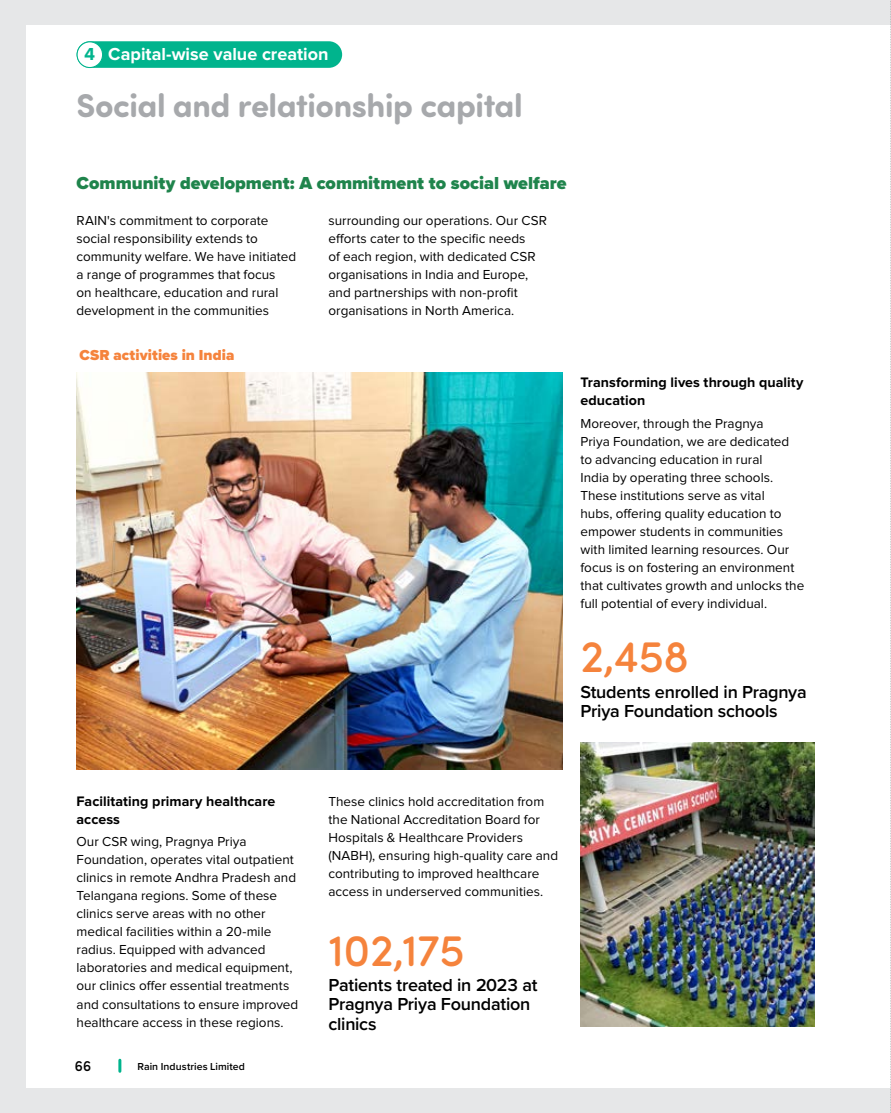
<style>
.page{position:relative;width:891px;height:1113px;background:#fff}
.page>*{position:absolute;margin:0;border:0;box-sizing:border-box;transform-origin:0 0}
.t1{font:500 45px "Sofia Pro Soft";color:#f5833c}
.t2{font:700 33px "Sofia Pro Soft";letter-spacing:-.015em;color:#a7a9ac}
.t3{font:600 18px/19.5px "Proxima Nova";letter-spacing:-.015em;color:#000}
.t4{font:900 18px "Proxima Nova";color:#1f844c}
.t5{font:700 18px "Proxima Nova";color:#fff}
.t6{font:900 15px "Proxima Nova";letter-spacing:.005em;color:#f5833c}
.t7{font:500 15px "Sofia Pro Soft";color:#000}
.t8{font:700 14.25px/18px "Proxima Nova";letter-spacing:.005em;color:#000}
.t9{font:13.5px/18px "Proxima Nova";color:#000}
.t10{font:600 10.5px "Proxima Nova";letter-spacing:.005em;color:#000}
.s1{color:#00b48d}
</style>
<div class="page">
<div style="left:0;top:0;width:891px;height:1112px;background:#e6e7e8"></div>
<div style="left:26px;top:25px;width:865px;height:1062px;background:#fff"></div>
<img style="left:77px;top:372px;width:485px;height:397px">
<img style="left:580px;top:742px;width:234px;height:284px">
<div style="left:77px;top:41px;width:265px;height:27px;background:#00b48d;border-radius:13px"></div>
<div style="left:77px;top:42px;width:26px;height:25px;background:#fff;border-radius:50%"></div>
<div style="left:77px;top:41px;width:26px;height:27px;border:1px solid #00b48d;border-radius:50%"></div>
<svg style="left:890px;top:1px;width:1px;height:1112px"></svg>
<svg style="left:118px;top:1060px;width:3px;height:11px"></svg>
<h3 class="t5" style="left:84px;top:44px;width:246px"><span class="s1">4</span> Capital-wise value creation</h3>
<h2 class="t2" style="left:77px;top:81px;width:448px">Social and relationship capital</h2>
<h3 class="t4" style="left:76px;top:170px;width:492px">Community development: A commitment to social welfare</h3>
<p class="t9" style="left:77px;top:212px;width:221px">RAIN's commitment to corporate social responsibility extends to community welfare. We have initiated a range of programmes that focus<br>on healthcare, education and rural development in the communities</p>
<p class="t6" style="left:80px;top:344px;width:156px">CSR activities in India</p>
<p class="t9" style="left:329px;top:212px;width:220px">surrounding our operations. Our CSR efforts cater to the specific needs<br>of each region, with dedicated CSR organisations in India and Europe, and partnerships with non-profit organisations in North America.</p>
<p class="t8" style="left:581px;top:374px;width:225px">Transforming lives through quality education</p>
<p class="t9" style="left:581px;top:415px;width:225px">Moreover, through the Pragnya<br>Priya Foundation, we are dedicated<br>to advancing education in rural<br>India by operating three schools.<br>These institutions serve as vital<br>hubs, offering quality education to empower students in communities with limited learning resources. Our focus is on fostering an environment that cultivates growth and unlocks the full potential of every individual.</p>
<h1 class="t1" style="left:580px;top:623px;width:110px">2,458</h1>
<h3 class="t3" style="left:580px;top:681px;width:228px">Students enrolled in Pragnya<br>Priya Foundation schools</h3>
<p class="t8" style="left:77px;top:792px;width:200px">Facilitating primary healthcare access</p>
<p class="t9" style="left:77px;top:833px;width:223px">Our CSR wing, Pragnya Priya Foundation, operates vital outpatient clinics in remote Andhra Pradesh and Telangana regions. Some of these clinics serve areas with no other medical facilities within a 20-mile radius. Equipped with advanced laboratories and medical equipment, our clinics offer essential treatments and consultations to ensure improved healthcare access in these regions.</p>
<p class="t7" style="left:75px;top:1054px;width:19px">66</p>
<p class="t10" style="left:137px;top:1058px;width:109px">Rain Industries Limited</p>
<p class="t9" style="left:329px;top:793px;width:231px">These clinics hold accreditation from the National Accreditation Board for Hospitals &amp; Healthcare Providers (NABH), ensuring high-quality care and contributing to improved healthcare access in underserved communities.</p>
<h1 class="t1" style="left:329px;top:917px;width:138px">102,175</h1>
<h3 class="t3" style="left:329px;top:974px;width:210px">Patients treated in 2023 at<br>Pragnya Priya Foundation clinics</h3>
</div>
